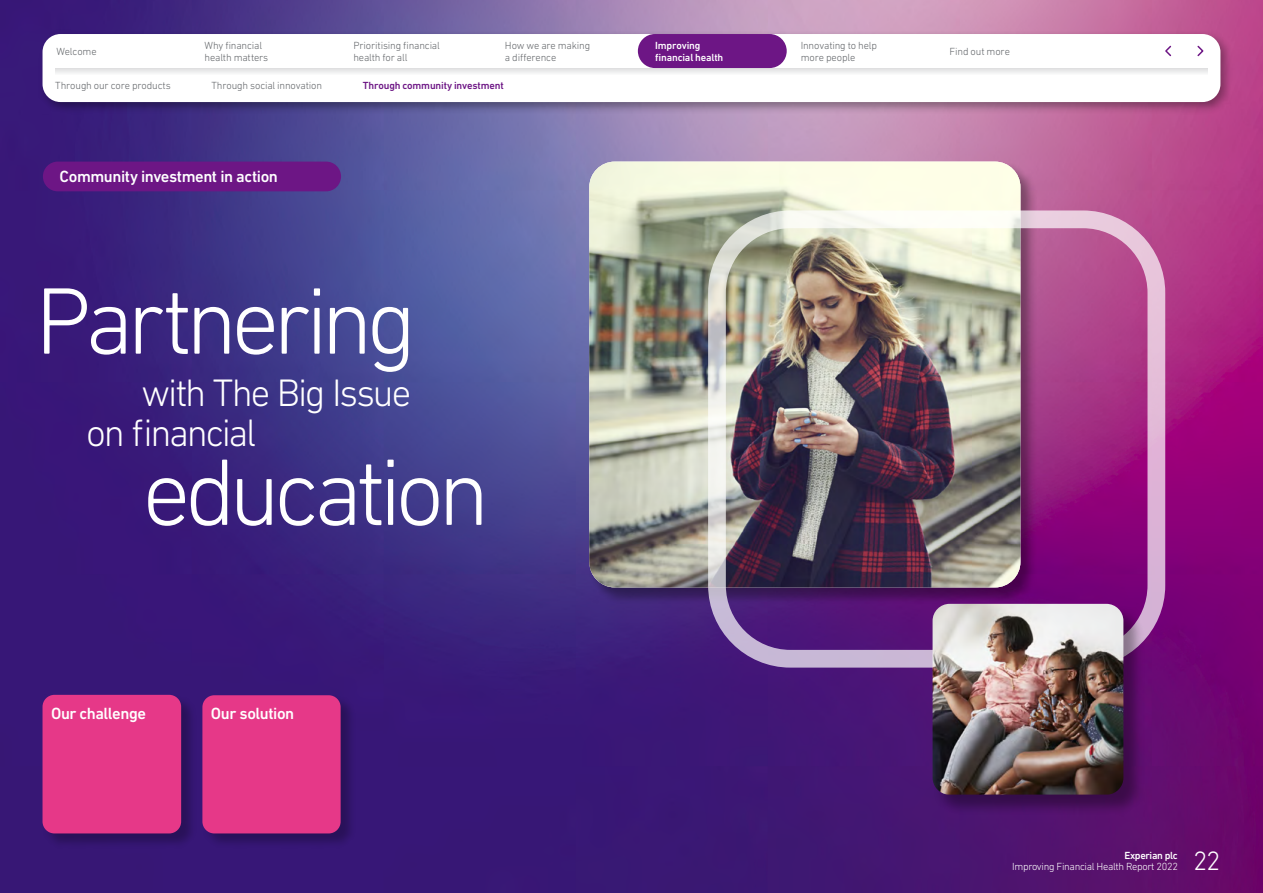
<style>
.page{position:relative;width:1263px;height:893px;background:#fff}
.page>*{position:absolute;margin:0;border:0;box-sizing:border-box;transform-origin:0 0}
.t1{font:300 96px "DIN Next W1 G";letter-spacing:-.07em;color:#fff}
.t2{font:300 39px "DIN Next W1 G";letter-spacing:-.055em;color:#fff}
.t3{font:300 27px "DIN Next W1 G";color:#fff}
.t4{font:500 16.5px "DIN Next W1 G";letter-spacing:-.025em;color:#fff}
.t5{font:300 10.5px/12px "DIN Next W1 G";letter-spacing:-.015em;color:#63666a}
.t6{font:500 10.5px/12px "DIN Next W1 G";letter-spacing:-.015em;color:#fff}
.t7{font:300 10.5px "DIN Next W1 G";letter-spacing:-.03em;color:#fff}
.t8{font:500 10.5px "DIN Next W1 G";letter-spacing:-.015em;color:#6d1685}
</style>
<div class="page">
<img style="left:0;top:0;width:1263px;height:893px">
<div style="left:589px;top:161px;width:448px;height:444px;background:#000;opacity:.35"></div>
<img style="left:589px;top:162px;width:431px;height:425px">
<div style="left:708px;top:210px;width:457px;height:458px;border:18px solid #fff;border-radius:73px"></div>
<div style="left:43px;top:162px;width:298px;height:29px;background:#6d1685;border-radius:15px"></div>
<div style="left:933px;top:605px;width:212px;height:211px;background:#000;opacity:.35"></div>
<img style="left:932px;top:604px;width:191px;height:191px">
<div style="left:202px;top:695px;width:154px;height:155px;background:#000;opacity:.25"></div>
<div style="left:202px;top:695px;width:139px;height:138px;background:#e63888;border-radius:12px"></div>
<div style="left:42px;top:695px;width:155px;height:154px;background:#000;opacity:.25"></div>
<div style="left:43px;top:695px;width:138px;height:138px;background:#e63888;border-radius:12px"></div>
<div style="left:38px;top:30px;width:1195px;height:85px;background:#000;opacity:.35"></div>
<div style="left:43px;top:34px;width:1177px;height:68px;background:#fff;border-radius:18px"></div>
<div style="left:638px;top:34px;width:149px;height:34px;background:#6d1685;border-radius:17px"></div>
<svg style="left:1197px;top:45px;width:7px;height:12px"></svg>
<svg style="left:1165px;top:45px;width:7px;height:12px"></svg>
<svg style="left:55px;top:68px;width:1153px;height:5px"></svg>
<p class="t5" style="left:57px;top:45px;width:42px">Welcome</p>
<p class="t5" style="left:205px;top:39px;width:65px">Why financial health matters</p>
<p class="t5" style="left:353px;top:39px;width:88px">Prioritising financial health for all</p>
<p class="t5" style="left:505px;top:39px;width:87px">How we are making a difference</p>
<p class="t6" style="left:655px;top:39px;width:70px">Improving financial health</p>
<p class="t5" style="left:801px;top:39px;width:78px">Innovating to help more people</p>
<p class="t5" style="left:949px;top:45px;width:62px">Find out more</p>
<p class="t5" style="left:55px;top:79px;width:117px">Through our core products</p>
<p class="t5" style="left:211px;top:79px;width:112px">Through social innovation</p>
<p class="t8" style="left:363px;top:79px;width:143px">Through community investment</p>
<h3 class="t4" style="left:60px;top:166px;width:220px">Community investment in action</h3>
<h1 class="t1" style="left:35px;top:266px;width:383px">Partnering</h1>
<h2 class="t2" style="left:141px;top:371px;width:271px">with The Big Issue</h2>
<h2 class="t2" style="left:86px;top:410px;width:172px">on financial</h2>
<h1 class="t1" style="left:142px;top:437px;width:349px">education</h1>
<h3 class="t4" style="left:51px;top:704px;width:97px">Our challenge</h3>
<h3 class="t4" style="left:211px;top:704px;width:85px">Our solution</h3>
<p class="t6" style="left:1124px;top:849px;width:55px">Experian plc</p>
<p class="t7" style="left:1012px;top:860px;width:167px">Improving Financial Health Report 2022</p>
<h3 class="t3" style="left:1193px;top:845px;width:29px">22</h3>
</div>
